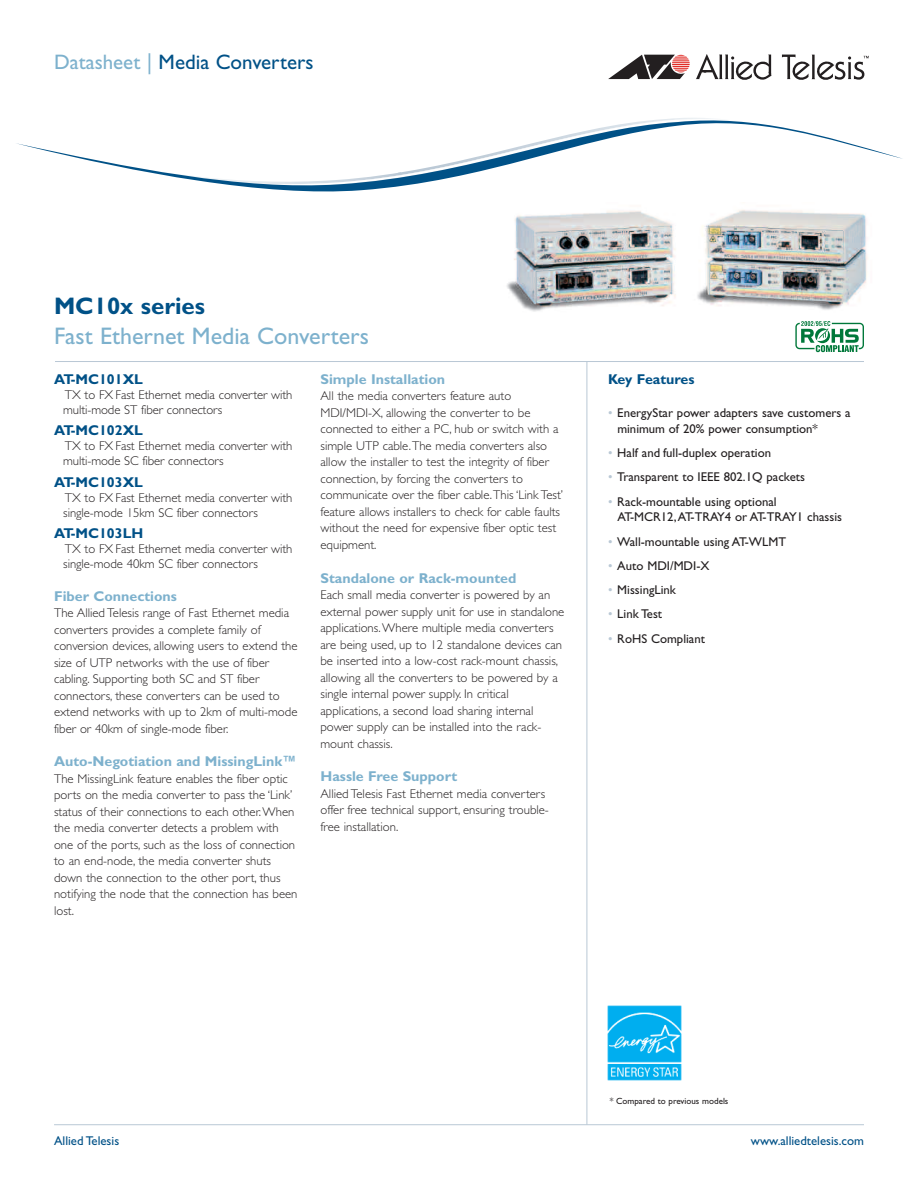
<style>
.page{position:relative;width:918px;height:1188px;background:#fff}
.page>*{position:absolute;margin:0;border:0;box-sizing:border-box;transform-origin:0 0}
.t1{font:24px "Gill Sans";color:#7db1cd}
.t2{font:700 24px "Gill Sans";color:#005187}
.t3{font:21px "Gill Sans";color:#005187}
.t4{font:700 14.25px "Gill Sans";color:#7db1cd}
.t5{font:700 14.25px "Gill Sans";color:#005187}
.t6{font:300 12.75px/16.5px "Gill Sans";color:#231f20}
.t7{font:12.75px/15.8px "Gill Sans";color:#231f20}
.t8{font:12.75px "Gill Sans";color:#005187}
.t9{font:9px "Gill Sans";color:#231f20}
.s1{color:#7db1cd}
.s2{color:#b9c8d5}
</style>
<div class="page">
<hr style="left:587px;top:362px;width:1px;height:763px;background:#b9c8d5">
<hr style="left:55px;top:361px;width:809px;height:1px;background:#b9c8d5">
<hr style="left:54px;top:1124px;width:810px;height:1px;background:#b9c8d5">
<svg style="left:16px;top:118px;width:886px;height:74px"></svg>
<svg style="left:608px;top:54px;width:82px;height:25px"></svg>
<svg style="left:696px;top:54px;width:76px;height:26px"></svg>
<svg style="left:782px;top:55px;width:87px;height:25px"></svg>
<div style="left:484px;top:191px;width:397px;height:155px;background:#fff"></div>
<img style="left:507px;top:210px;width:361px;height:102px">
<svg style="left:795px;top:321px;width:69px;height:31px"></svg>
<img style="left:607px;top:1005px;width:75px;height:76px">
<h2 class="t3" style="left:54px;top:53px;width:261px"><span class="s1">Datasheet |</span> Media Converters</h2>
<h1 class="t2" style="left:54px;top:297px;width:153px">MC10x series</h1>
<h1 class="t1" style="left:54px;top:327px;width:316px">Fast Ethernet Media Converters</h1>
<p class="t5" style="left:54px;top:374px;width:90px">AT-MC101XL</p>
<p class="t6" style="left:63px;top:388px;width:231px;line-height:15px">TX to FX Fast Ethernet media converter with multi-mode ST fiber connectors</p>
<p class="t5" style="left:54px;top:425px;width:90px">AT-MC102XL</p>
<p class="t6" style="left:63px;top:440px;width:231px;line-height:15px">TX to FX Fast Ethernet media converter with multi-mode SC fiber connectors</p>
<p class="t5" style="left:54px;top:477px;width:90px">AT-MC103XL</p>
<p class="t6" style="left:63px;top:491px;width:231px;line-height:15px">TX to FX Fast Ethernet media converter with single-mode 15km SC fiber connectors</p>
<p class="t5" style="left:54px;top:528px;width:91px">AT-MC103LH</p>
<p class="t6" style="left:63px;top:543px;width:231px;line-height:15px">TX to FX Fast Ethernet media converter with single-mode 40km SC fiber connectors</p>
<p class="t4" style="left:54px;top:591px;width:124px">Fiber Connections</p>
<p class="t6" style="left:54px;top:606px;width:245px">The Allied Telesis range of Fast Ethernet media converters provides a complete family of conversion devices, allowing users to extend the size of UTP networks with the use of fiber cabling. Supporting both SC and ST fiber connectors, these converters can be used to extend networks with up to 2km of multi-mode fiber or 40km of single-mode fiber.</p>
<p class="t4" style="left:54px;top:756px;width:244px">Auto-Negotiation and MissingLink™</p>
<p class="t6" style="left:54px;top:772px;width:245px">The MissingLink feature enables the fiber optic ports on the media converter to pass the ‘Link’ status of their connections to each other.When the media converter detects a problem with one of the ports, such as the loss of connection to an end-node, the media converter shuts down the connection to the other port, thus notifying the node that the connection has been lost.</p>
<p class="t4" style="left:320px;top:374px;width:126px">Simple Installation</p>
<p class="t6" style="left:320px;top:389px;width:244px">All the media converters feature auto MDI/MDI-X, allowing the converter to be connected to either a PC, hub or switch with a simple UTP cable.The media converters also allow the installer to test the integrity of fiber connection, by forcing the converters to communicate over the fiber cable.This ‘Link Test’ feature allows installers to check for cable faults without the need for expensive fiber optic test equipment.</p>
<p class="t4" style="left:320px;top:573px;width:197px">Standalone or Rack-mounted</p>
<p class="t6" style="left:320px;top:588px;width:245px">Each small media converter is powered by an external power supply unit for use in standalone applications.Where multiple media converters are being used, up to 12 standalone devices can be inserted into a low-cost rack-mount chassis, allowing all the converters to be powered by a single internal power supply. In critical applications, a second load sharing internal power supply can be installed into the rack&shy;mount chassis.</p>
<p class="t4" style="left:320px;top:771px;width:138px">Hassle Free Support</p>
<p class="t6" style="left:320px;top:787px;width:230px">Allied Telesis Fast Ethernet media converters offer free technical support, ensuring trouble&shy;free installation.</p>
<p class="t5" style="left:608px;top:374px;width:88px">Key Features</p>
<p class="t7" style="left:617px;top:406px;width:235px;text-indent:-9px"><span class="s2">•</span> EnergyStar power adapters save customers a minimum of 20% power consumption*</p>
<p class="t7" style="left:608px;top:446px;width:165px"><span class="s2">•</span> Half and full-duplex operation</p>
<p class="t7" style="left:608px;top:470px;width:198px"><span class="s2">•</span> Transparent to IEEE 802.1Q packets</p>
<p class="t7" style="left:617px;top:495px;width:226px;text-indent:-9px"><span class="s2">•</span> Rack-mountable using optional<br>AT-MCR12,AT-TRAY4 or AT-TRAY1 chassis</p>
<p class="t7" style="left:608px;top:535px;width:179px"><span class="s2">•</span> Wall-mountable using AT-WLMT</p>
<p class="t7" style="left:608px;top:559px;width:103px"><span class="s2">•</span> Auto MDI/MDI-X</p>
<p class="t7" style="left:608px;top:583px;width:69px"><span class="s2">•</span> MissingLink</p>
<p class="t7" style="left:608px;top:607px;width:56px"><span class="s2">•</span> Link Test</p>
<p class="t7" style="left:608px;top:632px;width:98px"><span class="s2">•</span> RoHS Compliant</p>
<p class="t9" style="left:610px;top:1097px;width:120px">* Compared to previous models</p>
<p class="t8" style="left:54px;top:1136px;width:67px">Allied Telesis</p>
<p class="t8" style="left:751px;top:1136px;width:115px">www.alliedtelesis.com</p>
</div>
